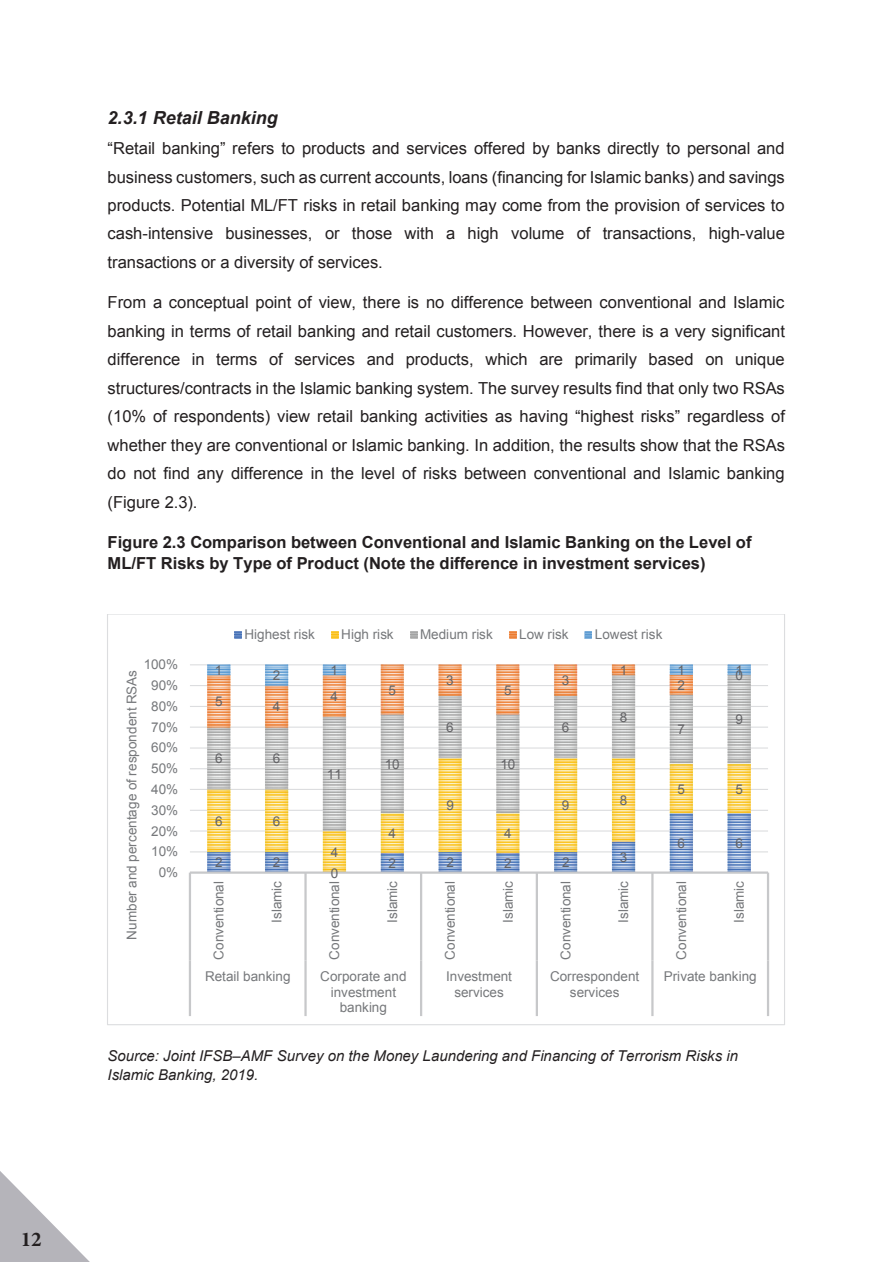
<style>
.page{position:relative;width:892px;height:1262px;background:#fff}
.page>*{position:absolute;margin:0;border:0;box-sizing:border-box;transform-origin:0 0}
.t1{font:700 21px "Minion Pro";color:#231f20}
.t2{font:italic 700 18px "Arial";color:#231f20}
.t3{font:16.5px/28.5px "Arial";color:#231f20;text-align:justify}
.t4{font:700 16.5px/20.4px "Arial";color:#231f20}
.t5{font:italic 15px/18.8px "Arial";color:#231f20}
.t6{font:13.5px/15.5px "Arial";letter-spacing:.005em;color:#76787b;text-align:center}
.t7{font:13.5px "Arial";color:#636366}
</style>
<div class="page">
<hr style="left:190px;top:851px;width:578px;height:1px;background:#dcdddf">
<hr style="left:190px;top:830px;width:578px;height:1px;background:#dcdddf">
<hr style="left:190px;top:810px;width:578px;height:1px;background:#dcdddf">
<hr style="left:190px;top:789px;width:578px;height:1px;background:#dcdddf">
<hr style="left:190px;top:768px;width:578px;height:1px;background:#dcdddf">
<hr style="left:190px;top:747px;width:578px;height:2px;background:#dcdddf">
<hr style="left:190px;top:727px;width:578px;height:1px;background:#dcdddf">
<hr style="left:190px;top:706px;width:578px;height:1px;background:#dcdddf">
<hr style="left:190px;top:685px;width:578px;height:1px;background:#dcdddf">
<hr style="left:190px;top:664px;width:578px;height:1px;background:#dcdddf">
<img style="left:207px;top:831px;width:544px;height:40px">
<img style="left:207px;top:727px;width:544px;height:104px">
<svg style="left:207px;top:685px;width:544px;height:42px"></svg>
<img style="left:207px;top:665px;width:544px;height:20px">
<hr style="left:190px;top:871px;width:578px;height:3px;background:#c7c8ca">
<hr style="left:189px;top:873px;width:2px;height:88px;background:#c7c8ca">
<hr style="left:304px;top:873px;width:3px;height:88px;background:#c7c8ca">
<hr style="left:420px;top:873px;width:2px;height:88px;background:#c7c8ca">
<hr style="left:536px;top:873px;width:2px;height:88px;background:#c7c8ca">
<hr style="left:651px;top:873px;width:2px;height:88px;background:#c7c8ca">
<hr style="left:767px;top:873px;width:2px;height:88px;background:#c7c8ca">
<hr style="left:189px;top:961px;width:2px;height:55px;background:#c7c8ca">
<hr style="left:304px;top:961px;width:3px;height:55px;background:#c7c8ca">
<hr style="left:420px;top:961px;width:2px;height:55px;background:#c7c8ca">
<hr style="left:536px;top:961px;width:2px;height:55px;background:#c7c8ca">
<hr style="left:651px;top:961px;width:2px;height:55px;background:#c7c8ca">
<hr style="left:767px;top:961px;width:2px;height:55px;background:#c7c8ca">
<svg style="left:235px;top:631px;width:7px;height:7px"></svg>
<svg style="left:331px;top:631px;width:7px;height:7px"></svg>
<svg style="left:410px;top:631px;width:7px;height:7px"></svg>
<svg style="left:509px;top:631px;width:7px;height:7px"></svg>
<svg style="left:585px;top:631px;width:7px;height:7px"></svg>
<svg style="left:0;top:1171px;width:90px;height:91px"></svg>
<p class="t1" style="left:21px;top:1224px;width:22px">12</p>
<p class="t2" style="left:108px;top:106px;width:172px">2.3.1 Retail Banking</p>
<p class="t3" style="left:108px;top:134px;width:679px">“Retail banking” refers to products and services offered by banks directly to personal and business customers, such as current accounts, loans (financing for Islamic banks) and savings products. Potential ML/FT risks in retail banking may come from the provision of services to cash-intensive businesses, or those with a high volume of transactions, high-value transactions or a diversity of services.</p>
<p class="t3" style="left:108px;top:289px;width:679px">From a conceptual point of view, there is no difference between conventional and Islamic banking in terms of retail banking and retail customers. However, there is a very significant difference in terms of services and products, which are primarily based on unique structures/contracts in the Islamic banking system. The survey results find that only two RSAs (10% of respondents) view retail banking activities as having “highest risks” regardless of whether they are conventional or Islamic banking. In addition, the results show that the RSAs do not find any difference in the level of risks between conventional and Islamic banking (Figure 2.3).</p>
<p class="t4" style="left:108px;top:533px;width:645px">Figure 2.3 Comparison between Conventional and Islamic Banking on the Level of<br>ML/FT Risks by Type of Product (Note the difference in investment services)</p>
<p class="t6" style="left:244px;top:627px;width:72px">Highest risk</p>
<p class="t6" style="left:341px;top:627px;width:54px">High risk</p>
<p class="t6" style="left:420px;top:627px;width:74px">Medium risk</p>
<p class="t6" style="left:519px;top:627px;width:51px">Low risk</p>
<p class="t6" style="left:595px;top:627px;width:69px">Lowest risk</p>
<p class="t6" style="left:144px;top:657px;width:36px">100%</p>
<p class="t6" style="left:124px;top:940px;width:271px;rotate:-90deg">Number and percentage of respondent RSAs</p>
<p class="t6" style="left:151px;top:678px;width:28px">90%</p>
<p class="t6" style="left:151px;top:698px;width:28px">80%</p>
<p class="t6" style="left:151px;top:719px;width:28px">70%</p>
<p class="t6" style="left:151px;top:740px;width:28px">60%</p>
<p class="t6" style="left:151px;top:761px;width:28px">50%</p>
<p class="t6" style="left:151px;top:782px;width:28px">40%</p>
<p class="t6" style="left:151px;top:802px;width:28px">30%</p>
<p class="t6" style="left:151px;top:823px;width:28px">20%</p>
<p class="t6" style="left:151px;top:844px;width:28px">10%</p>
<p class="t6" style="left:159px;top:865px;width:21px">0%</p>
<p class="t7" style="left:215px;top:661px;width:9px">1</p>
<p class="t7" style="left:215px;top:693px;width:9px">5</p>
<p class="t7" style="left:273px;top:667px;width:9px">2</p>
<p class="t7" style="left:273px;top:698px;width:9px">4</p>
<p class="t7" style="left:331px;top:661px;width:9px">1</p>
<p class="t7" style="left:677px;top:661px;width:9px">1</p>
<p class="t7" style="left:735px;top:661px;width:9px">1</p>
<p class="t7" style="left:620px;top:661px;width:9px">1</p>
<p class="t7" style="left:735px;top:666px;width:9px">0</p>
<p class="t7" style="left:446px;top:672px;width:9px">3</p>
<p class="t7" style="left:562px;top:672px;width:9px">3</p>
<p class="t7" style="left:677px;top:676px;width:9px">2</p>
<p class="t7" style="left:388px;top:681px;width:9px">5</p>
<p class="t7" style="left:504px;top:681px;width:9px">5</p>
<p class="t7" style="left:331px;top:687px;width:9px">4</p>
<p class="t7" style="left:446px;top:718px;width:9px">6</p>
<p class="t7" style="left:562px;top:718px;width:9px">6</p>
<p class="t7" style="left:620px;top:708px;width:9px">8</p>
<p class="t7" style="left:678px;top:720px;width:9px">7</p>
<p class="t7" style="left:735px;top:711px;width:9px">9</p>
<p class="t7" style="left:215px;top:750px;width:9px">6</p>
<p class="t7" style="left:273px;top:750px;width:9px">6</p>
<p class="t7" style="left:327px;top:765px;width:17px">11</p>
<p class="t7" style="left:385px;top:755px;width:17px">10</p>
<p class="t7" style="left:500px;top:755px;width:17px">10</p>
<p class="t7" style="left:446px;top:796px;width:9px">9</p>
<p class="t7" style="left:562px;top:796px;width:9px">9</p>
<p class="t7" style="left:620px;top:791px;width:9px">8</p>
<p class="t7" style="left:678px;top:780px;width:9px">5</p>
<p class="t7" style="left:735px;top:780px;width:9px">5</p>
<p class="t7" style="left:215px;top:812px;width:9px">6</p>
<p class="t7" style="left:273px;top:812px;width:9px">6</p>
<p class="t7" style="left:215px;top:853px;width:9px">2</p>
<p class="t7" style="left:273px;top:853px;width:9px">2</p>
<p class="t7" style="left:331px;top:843px;width:9px">4</p>
<p class="t7" style="left:331px;top:864px;width:9px">0</p>
<p class="t7" style="left:388px;top:824px;width:9px">4</p>
<p class="t7" style="left:504px;top:824px;width:9px">4</p>
<p class="t7" style="left:389px;top:854px;width:9px">2</p>
<p class="t7" style="left:446px;top:853px;width:9px">2</p>
<p class="t7" style="left:504px;top:854px;width:9px">2</p>
<p class="t7" style="left:562px;top:853px;width:9px">2</p>
<p class="t7" style="left:620px;top:848px;width:9px">3</p>
<p class="t7" style="left:678px;top:834px;width:9px">6</p>
<p class="t7" style="left:735px;top:834px;width:9px">6</p>
<p class="t6" style="left:211px;top:960px;width:80px;rotate:-90deg">Conventional</p>
<p class="t6" style="left:269px;top:923px;width:43px;rotate:-90deg">Islamic</p>
<p class="t6" style="left:327px;top:960px;width:80px;rotate:-90deg">Conventional</p>
<p class="t6" style="left:385px;top:923px;width:43px;rotate:-90deg">Islamic</p>
<p class="t6" style="left:442px;top:960px;width:80px;rotate:-90deg">Conventional</p>
<p class="t6" style="left:500px;top:923px;width:43px;rotate:-90deg">Islamic</p>
<p class="t6" style="left:558px;top:960px;width:80px;rotate:-90deg">Conventional</p>
<p class="t6" style="left:616px;top:923px;width:43px;rotate:-90deg">Islamic</p>
<p class="t6" style="left:674px;top:960px;width:80px;rotate:-90deg">Conventional</p>
<p class="t6" style="left:732px;top:923px;width:43px;rotate:-90deg">Islamic</p>
<p class="t6" style="left:205px;top:969px;width:87px">Retail banking</p>
<p class="t6" style="left:320px;top:969px;width:88px">Corporate and investment banking</p>
<p class="t6" style="left:446px;top:969px;width:67px">Investment services</p>
<p class="t6" style="left:550px;top:969px;width:91px">Correspondent services</p>
<p class="t6" style="left:664px;top:969px;width:94px">Private banking</p>
<p class="t5" style="left:108px;top:1047px;width:632px">Source: Joint IFSB–AMF Survey on the Money Laundering and Financing of Terrorism Risks in<br>Islamic Banking, 2019.</p>
</div>
